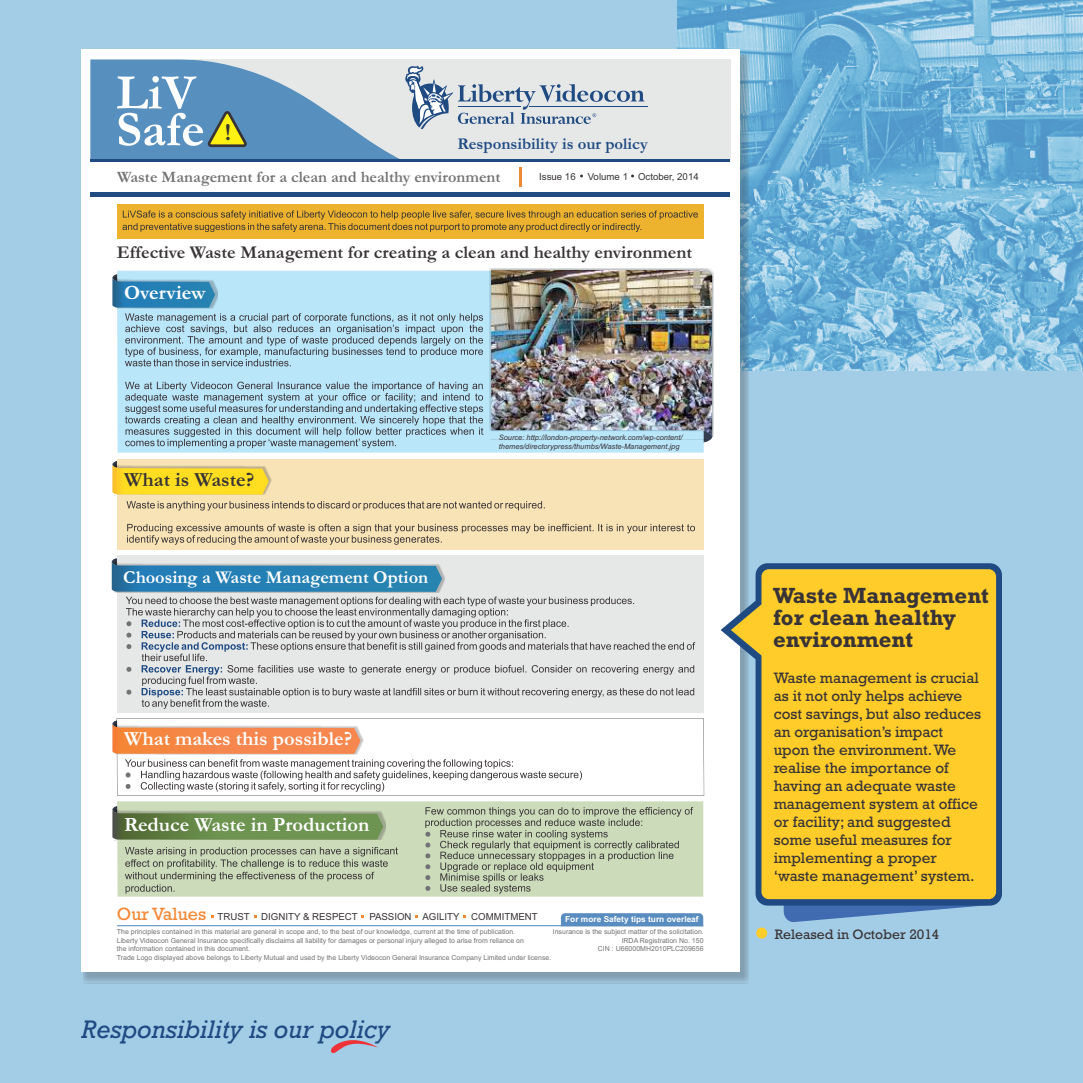
<style>
.page{position:relative;width:1083px;height:1083px;background:#fff}
.page>*{position:absolute;margin:0;border:0;box-sizing:border-box;transform-origin:0 0}
.t1{font:700 50.38px/36.8px "Garamond";color:#fff}
.t2{font:italic 25.75px "Rockwell";color:#1f4a82}
.t3{font:700 22.25px/22.2px "Rockwell";color:#383336}
.t4{font:700 20.38px "Garamond";color:#fff}
.t5{font:700 20.38px "Garamond";color:#383336}
.t6{font:700 18.25px "Garamond";color:#383336}
.t7{font:700 18.25px "Garamond";color:#fff}
.t8{font:700 16.62px "Garamond";color:#1f4a82}
.t9{font:700 16.12px "Garamond";color:#737375}
.t10{font:15.25px/18px "Rockwell";color:#383336}
.t11{font:13.88px "Rockwell";color:#383336}
.t12{font:9.62px "Arial";color:#383336}
.t13{font:700 8.38px "Arial";color:#fff}
.t14{font:italic 7.5px/8.2px "Arial";color:#383336}
.t15{font:7px/8.5px "Arial";color:#737375;text-align:right}
.s1{font-size:24.62px;color:#383336}
.s2{font-family:"Rockwell";font-size:18px;color:#f58733}
</style>
<div class="page">
<div style="left:0;top:0;width:1082px;height:1083px;background:#a3cce6"></div>
<img style="left:677px;top:0;width:405px;height:370px">
<svg style="left:330px;top:1040px;width:48px;height:13px"></svg>
<div style="left:83px;top:54px;width:666px;height:929px;background:#383336;opacity:.29"></div>
<div style="left:81px;top:49px;width:659px;height:922px;background:#fff"></div>
<div style="left:117px;top:801px;width:586px;height:95px;background:#ccdbba"></div>
<div style="left:114px;top:809px;width:272px;height:31px;background:#383336;opacity:.29"></div>
<svg style="left:112px;top:806px;width:271px;height:33px;background:#7a9861"></svg>
<svg style="left:125px;top:847px;width:273px;height:46px;background:#b6c2a6"></svg>
<svg style="left:112px;top:718px;width:592px;height:77px"></svg>
<div style="left:90px;top:192px;width:640px;height:5px;background:#1f4a82"></div>
<div style="left:192px;top:59px;width:538px;height:101px;background:#e6e8e8"></div>
<hr style="left:90px;top:159px;width:640px;height:3px;background:#1f4a82">
<div style="left:117px;top:204px;width:586px;height:34px;background:#edb32e"></div>
<hr style="left:519px;top:167px;width:2px;height:20px;background:#ed8c33">
<svg style="left:686px;top:430px;width:26px;height:13px"></svg>
<div style="left:117px;top:271px;width:586px;height:181px;background:#bae6fa"></div>
<svg style="left:122px;top:210px;width:576px;height:22px"></svg>
<svg style="left:112px;top:274px;width:371px;height:174px;background:#a5ccdf"></svg>
<div style="left:117px;top:459px;width:586px;height:90px;background:#f7e3b5"></div>
<svg style="left:126px;top:501px;width:569px;height:44px"></svg>
<div style="left:114px;top:464px;width:157px;height:31px;background:#383336;opacity:.29"></div>
<svg style="left:112px;top:461px;width:157px;height:33px"></svg>
<div style="left:489px;top:268px;width:225px;height:171px;background:#383336;opacity:.29"></div>
<img style="left:491px;top:270px;width:221px;height:167px">
<div style="left:117px;top:555px;width:586px;height:157px;background:#e6e8e8"></div>
<svg style="left:112px;top:558px;width:583px;height:151px"></svg>
<svg style="left:425px;top:807px;width:268px;height:86px;background:#b6c2a7"></svg>
<hr style="left:529px;top:106px;width:119px;height:1px;background:#1f4a82">
<svg style="left:90px;top:59px;width:554px;height:100px"></svg>
<hr style="left:117px;top:925px;width:586px;height:1px;background:#598cbf">
<svg style="left:561px;top:913px;width:142px;height:12px;background:#5c8ec0"></svg>
<svg style="left:783px;top:905px;width:211px;height:17px"></svg>
<svg style="left:720px;top:563px;width:282px;height:342px"></svg>
<svg style="left:730px;top:569px;width:266px;height:330px;background:#f3c93d"></svg>
<div style="left:756px;top:927px;width:11px;height:11px;background:#ffcc29;border-radius:50%"></div>
<p class="t1" style="left:116px;top:80px;width:116px">LiV<br>Safe <span class="s1">!</span></p>
<p class="t8" style="left:457px;top:138px;width:192px">Responsibility is our policy</p>
<p class="t9" style="left:117px;top:172px;width:385px">Waste Management for a clean and healthy environment</p>
<p class="t12" style="left:539px;top:173px;width:161px">Issue 16 Volume 1 October, 2014</p>
<p class="t6" style="left:117px;top:246px;width:577px">Effective Waste Management for creating a clean and healthy environment</p>
<p class="t4" style="left:124px;top:286px;width:83px">Overview</p>
<p class="t5" style="left:124px;top:472px;width:132px">What is Waste?</p>
<p class="t7" style="left:123px;top:571px;width:306px">Choosing a Waste Management Option</p>
<p class="t4" style="left:124px;top:732px;width:230px">What makes this possible?</p>
<p class="t4" style="left:124px;top:817px;width:247px">Reduce Waste in Production</p>
<p class="t14" style="left:499px;top:434px;width:185px">Source: http://london-property-network.com/wp-content/ themes/directorypress/thumbs/Waste-Management.jpg</p>
<p class="t12" style="left:117px;top:912px;width:422px"><span class="s2">Our Values</span> TRUST DIGNITY &amp; RESPECT PASSION AGILITY COMMITMENT</p>
<p class="t13" style="left:565px;top:915px;width:135px">For more Safety tips turn overleaf</p>
<p class="t15" style="left:553px;top:928px;width:152px">Insurance is the subject matter of the solicitation.<br>IRDA Registration No. 150</p>
<p class="t15" style="left:117px;top:928px;width:436px;text-align:left">The principles contained in this material are general in scope and, to the best of our knowledge, current at the time of publication.<br>Liberty Videocon General Insurance specifically disclaims all liability for damages or personal injury alleged to arise from reliance on<br>the information contained in this document.<br>Trade Logo displayed above belongs to Liberty Mutual and used by the Liberty Videocon General Insurance Company Limited under license.</p>
<p class="t15" style="left:598px;top:945px;width:107px">CIN : U66000MH2010PLC209656</p>
<p class="t2" style="left:81px;top:1019px;width:310px">Responsibility is our policy</p>
<p class="t3" style="left:773px;top:586px;width:217px">Waste Management for clean healthy environment</p>
<p class="t10" style="left:773px;top:670px;width:209px">Waste management is crucial as it not only helps achieve cost savings, but also reduces an organisation’s impact upon the environment.We realise the importance of having an adequate waste management system at office or facility; and suggested some useful measures for implementing a proper ‘waste management’ system.</p>
<p class="t11" style="left:774px;top:929px;width:166px">Released in October 2014</p>
</div>
